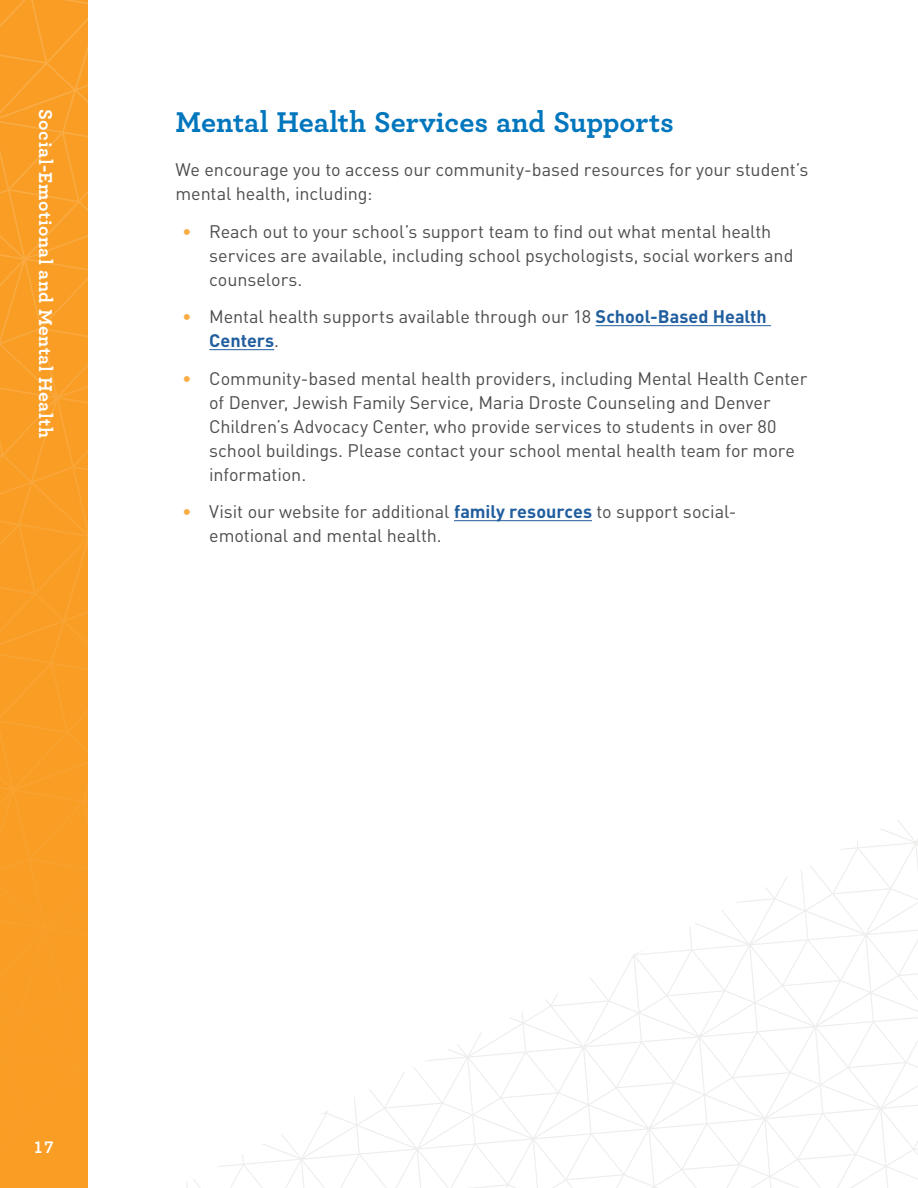
<style>
.page{position:relative;width:918px;height:1188px;background:#fff}
.page>*{position:absolute;margin:0;border:0;box-sizing:border-box;transform-origin:0 0}
.t1{font:700 30px "Archer Pro";color:#0076bd}
.t2{font:700 19.5px "Archer Pro";letter-spacing:.025em;color:#fff}
.t3{font:18px/24px "DIN Pro";letter-spacing:-.005em;color:#4d4d4f}
.t4{font:18px "DIN Pro";color:#faac45}
.t5{font:700 17.4px "Archer Pro";color:#fff}
.s1{font-weight:700;color:#215e9e}
</style>
<div class="page">
<svg style="left:0;top:0;width:88px;height:1188px;background:#f99d25"></svg>
<hr style="left:596px;top:325px;width:175px;height:1px;background:#215e9e">
<hr style="left:209px;top:349px;width:65px;height:1px;background:#215e9e">
<hr style="left:454px;top:520px;width:138px;height:1px;background:#215e9e">
<svg style="left:186px;top:1044px;width:274px;height:144px"></svg>
<svg style="left:460px;top:970px;width:317px;height:218px"></svg>
<svg style="left:625px;top:887px;width:152px;height:83px"></svg>
<svg style="left:777px;top:820px;width:141px;height:368px"></svg>
<p class="t2" style="left:61px;top:109px;width:330px;rotate:90deg">Social-Emotional and Mental Health</p>
<h1 class="t1" style="left:176px;top:98px;width:500px">Mental Health Services and Supports</h1>
<p class="t3" style="left:176px;top:157px;width:634px">We encourage you to access our community-based resources for your student s’ mental health, including:</p>
<p class="t3" style="left:209px;top:219px;width:564px">Reach out to your school s’ support team to find out what mental health</p>
<p class="t4" style="left:182px;top:219px;width:11px">•</p>
<p class="t4" style="left:182px;top:304px;width:11px">•</p>
<p class="t4" style="left:182px;top:366px;width:11px">•</p>
<p class="t4" style="left:182px;top:499px;width:11px">•</p>
<p class="t3" style="left:209px;top:242px;width:586px">services are available, including school psychologists, social workers and counselors.</p>
<p class="t3" style="left:209px;top:304px;width:559px">Mental health supports available through our 18 <span class="s1">School-Based Health</span></p>
<p class="t3" style="left:209px;top:321px;width:600px;line-height:37.5px"><span class="s1">Centers</span>.<br>Community-based mental health providers, including Mental Health Center</p>
<p class="t3" style="left:209px;top:389px;width:587px">of Denver, Jewish Family Service, Maria Droste Counseling and Denver Children s’ Advocacy Center, who provide services to students in over 80 school buildings. Please contact your school mental health team for more information.</p>
<p class="t3" style="left:209px;top:499px;width:529px">Visit our website for additional <span class="s1">family resources</span> to support social-</p>
<p class="t3" style="left:209px;top:523px;width:234px">emotional and mental health.</p>
<p class="t5" style="left:34px;top:1134px;width:20px">17</p>
</div>
